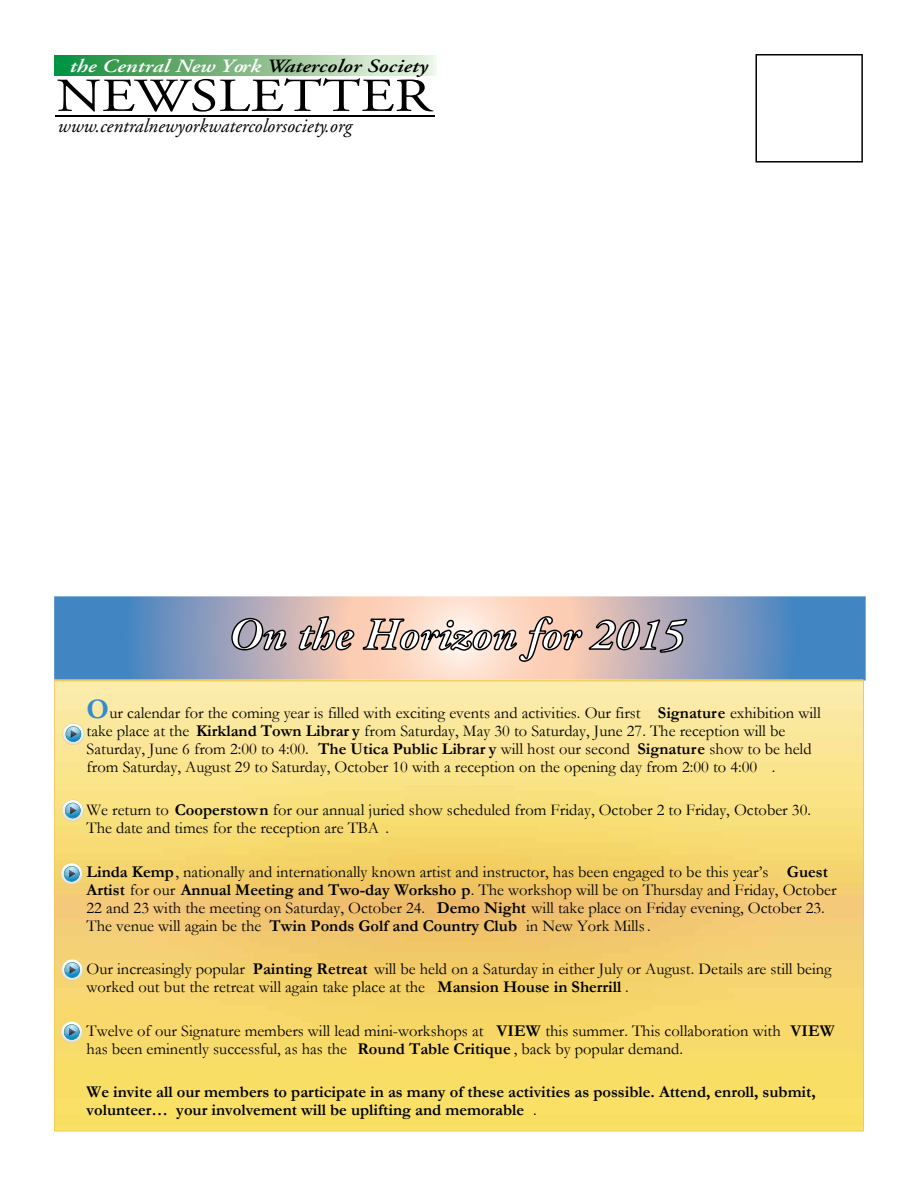
<style>
.page{position:relative;width:918px;height:1188px;background:#fff}
.page>*{position:absolute;margin:0;border:0;box-sizing:border-box;transform-origin:0 0}
.t1{font:47.25px "Adobe Garamond";color:#000;scale:1.22 1}
.t2{font:italic 700 45px "Adobe Garamond Pro";color:#fff}
.t3{font:italic 19.5px "Adobe Garamond";color:#000}
.t4{font:italic 600 18.75px "Adobe Garamond";color:#fff;scale:1.22 1}
.t5{font:16.5px/18px "Garamond";color:#000101}
.t6{font:700 16.5px/18px "Garamond";color:#000101}
.s1{color:#000}
.s2{font-weight:700;font-size:28.5px;color:#358ccb}
.s3{font-weight:700}
.s4{font-weight:400}
</style>
<div class="page">
<svg style="left:54px;top:596px;width:812px;height:84px;background:#93a3be"></svg>
<svg style="left:54px;top:1130px;width:810px;height:2px"></svg>
<svg style="left:54px;top:680px;width:809px;height:451px;background:#f6d977"></svg>
<svg style="left:55px;top:56px;width:382px;height:19px;background:#83be8c"></svg>
<hr style="left:55px;top:115px;width:380px;height:2px;background:#000">
<svg style="left:231px;top:617px;width:57px;height:34px;background:#8c848f"></svg>
<svg style="left:298px;top:615px;width:57px;height:36px;background:#b39589"></svg>
<svg style="left:362px;top:615px;width:326px;height:48px;background:#c7ada4"></svg>
<svg style="left:755px;top:54px;width:108px;height:109px"></svg>
<svg style="left:62px;top:800px;width:22px;height:21px"></svg>
<svg style="left:61px;top:863px;width:21px;height:21px"></svg>
<svg style="left:61px;top:959px;width:22px;height:22px"></svg>
<svg style="left:61px;top:1021px;width:22px;height:22px"></svg>
<svg style="left:63px;top:723px;width:21px;height:22px"></svg>
<p class="t4" style="left:69px;top:56px;width:295px">the Central New York <span class="s1">Watercolor Society</span></p>
<h1 class="t1" style="left:56px;top:71px;width:309px">NEWSLETTER</h1>
<p class="t3" style="left:58px;top:116px;width:295px">www.centralnewyorkwatercolorsociety.org</p>
<h2 class="t2" style="left:228px;top:609px;width:458px">On the Horizon for 2015</h2>
<p class="t5" style="left:87px;top:703px;width:736px"><span class="s2">O</span>ur calendar for the coming year is filled with exciting events and activities. Our first <span class="s3">Signature</span> exhibition will take place at the <span class="s3">Kirkland Town Librar y</span> from Saturday, May 30 to Saturday, June 27. The reception will be Saturday, June 6 from 2:00 to 4:00. <span class="s3">The Utica Public Librar y</span> will host our second <span class="s3">Signature</span> show to be held from Saturday, August 29 to Saturday, October 10 with a reception on the opening day from 2:00 to 4:00 .</p>
<p class="t5" style="left:87px;top:801px;width:726px">We return to <span class="s3">Cooperstown</span> for our annual juried show scheduled from Friday, October 2 to Friday, October 30.<br>The date and times for the reception are TBA .</p>
<p class="t5" style="left:87px;top:862px;width:751px"><span class="s3">Linda Kemp</span>, nationally and internationally known artist and instructor, has been engaged to be this year’s <span class="s3">Guest Artist</span> for our <span class="s3">Annual Meeting and Two-day Worksho p</span>. The workshop will be on Thursday and Friday, October 22 and 23 with the meeting on Saturday, October 24. <span class="s3">Demo Night</span> will take place on Friday evening, October 23.<br>The venue will again be the <span class="s3">Twin Ponds Golf and Country Club</span> in New York Mills.</p>
<p class="t5" style="left:87px;top:960px;width:747px">Our increasingly popular <span class="s3">Painting Retreat</span> will be held on a Saturday in either July or August. Details are still being worked out but the retreat will again take place at the <span class="s3">Mansion House in Sherrill</span> .</p>
<p class="t5" style="left:87px;top:1021px;width:749px">Twelve of our Signature members will lead mini-workshops at <span class="s3">VIEW</span> this summer. This collaboration with <span class="s3">VIEW </span>has been eminently successful, as has the <span class="s3">Round Table Critique</span> , back by popular demand.</p>
<p class="t6" style="left:87px;top:1083px;width:731px">We invite all our members to participate in as many of these activities as possible. Attend, enroll, submit, volunteer… your involvement will be uplifting and memorable <span class="s4">.</span></p>
</div>
